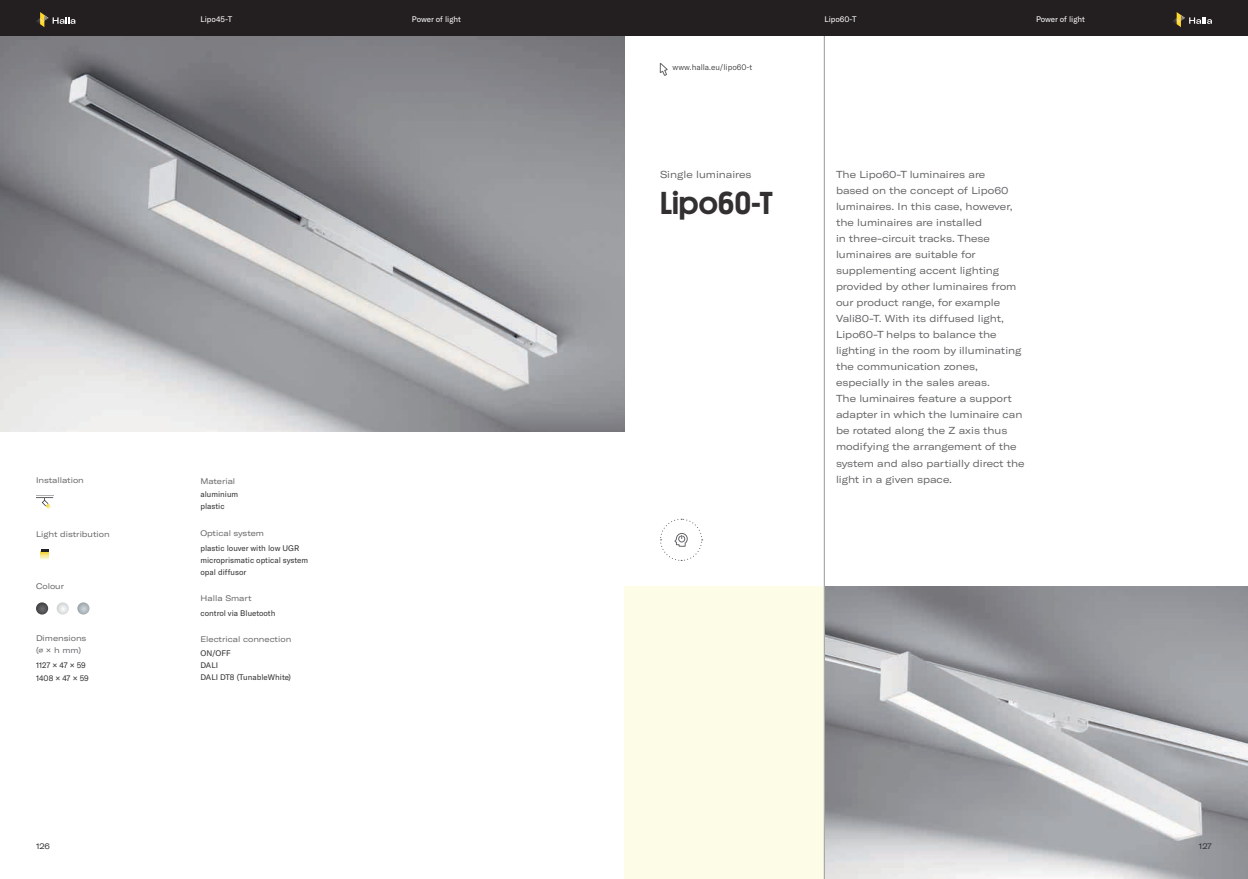
<style>
.page{position:relative;width:1248px;height:879px;background:#fff}
.page>*{position:absolute;margin:0;border:0;box-sizing:border-box;transform-origin:0 0}
.t1{font:500 32px "Platform";color:#323031}
.t2{font:expanded 10px/16px "GT America";color:#636466}
.t3{font:8px/12px "GT America";color:#323031}
.t4{font:expanded 8px/12px "GT America";color:#636466}
.t5{font:8px "GT America";color:#fff}
.t6{font:300 8px "GT America";color:#323031}
.t7{font:expanded 8px "GT America";letter-spacing:-.01em;color:#323031}
</style>
<div class="page">
<img style="left:825px;top:586px;width:422px;height:293px">
<img style="left:0;top:36px;width:624px;height:395px">
<div style="left:624px;top:586px;width:200px;height:293px;background:#fdfce6"></div>
<svg style="left:659px;top:63px;width:8px;height:13px"></svg>
<hr style="left:824px;top:36px;width:1px;height:843px;background:#96989b">
<svg style="left:660px;top:518px;width:42px;height:43px"></svg>
<div style="left:0;top:0;width:1247px;height:36px;background:#231f20"></div>
<svg style="left:36px;top:12px;width:39px;height:15px"></svg>
<svg style="left:1173px;top:12px;width:38px;height:15px"></svg>
<svg style="left:41px;top:549px;width:7px;height:10px"></svg>
<svg style="left:36px;top:495px;width:17px;height:14px"></svg>
<svg style="left:57px;top:602px;width:12px;height:12px"></svg>
<svg style="left:36px;top:602px;width:12px;height:12px"></svg>
<svg style="left:77px;top:602px;width:12px;height:12px"></svg>
<p class="t5" style="left:200px;top:14px;width:33px">Lipo45-T</p>
<p class="t5" style="left:824px;top:14px;width:34px">Lipo60-T</p>
<p class="t5" style="left:412px;top:14px;width:50px">Power of light</p>
<p class="t5" style="left:1035px;top:14px;width:50px">Power of light</p>
<p class="t4" style="left:36px;top:474px;width:49px">Installation</p>
<p class="t4" style="left:36px;top:528px;width:75px">Light distribution</p>
<p class="t4" style="left:36px;top:580px;width:30px">Colour</p>
<p class="t4" style="left:36px;top:632px;width:52px">Dimensions (∅ × h mm)</p>
<p class="t3" style="left:36px;top:659px;width:54px;line-height:13px">1127 × 47 × 59<br>1408 × 47 × 59</p>
<p class="t4" style="left:200px;top:475px;width:36px">Material</p>
<p class="t3" style="left:200px;top:488px;width:39px">aluminium plastic</p>
<p class="t4" style="left:200px;top:527px;width:65px">Optical system</p>
<p class="t3" style="left:200px;top:542px;width:109px">plastic louver with low UGR microprismatic optical system opal diffusor</p>
<p class="t4" style="left:201px;top:592px;width:52px">Halla Smart</p>
<p class="t3" style="left:201px;top:607px;width:76px">control via Bluetooth</p>
<p class="t4" style="left:200px;top:633px;width:92px">Electrical connection</p>
<p class="t3" style="left:200px;top:647px;width:92px">ON/OFF<br>DALI<br>DALI DT8 (TunableWhite)</p>
<p class="t6" style="left:672px;top:62px;width:81px">www.halla.eu/lipo60-t</p>
<p class="t2" style="left:660px;top:167px;width:93px">Single luminaires</p>
<h1 class="t1" style="left:660px;top:180px;width:115px">Lipo60-T</h1>
<p class="t2" style="left:835px;top:167px;width:190px">The Lipo60-T luminaires are<br>based on the concept of Lipo60 luminaires. In this case, however, the luminaires are installed<br>in three-circuit tracks. These luminaires are suitable for supplementing accent lighting provided by other luminaires from our product range, for example<br>Vali80-T. With its diffused light,<br>Lipo60-T helps to balance the lighting in the room by illuminating the communication zones, especially in the sales areas.<br>The luminaires feature a support adapter in which the luminaire can be rotated along the Z axis thus modifying the arrangement of the system and also partially direct the light in a given space.</p>
<p class="t7" style="left:36px;top:842px;width:15px">126</p>
<p class="t7" style="left:1198px;top:842px;width:15px">127</p>
</div>
